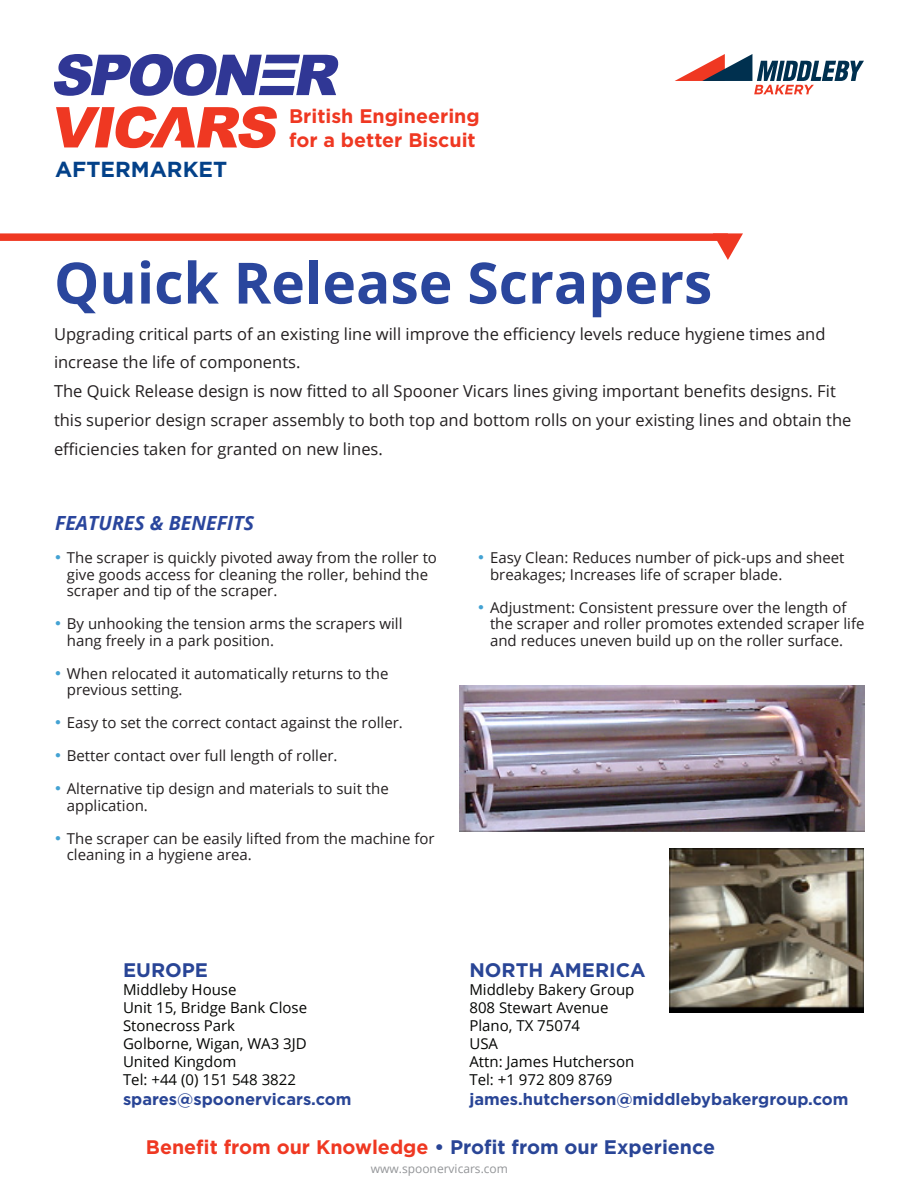
<style>
.page{position:relative;width:918px;height:1188px;background:#fff}
.page>*{position:absolute;margin:0;border:0;box-sizing:border-box;transform-origin:0 0}
.t1{font:700 57px "Open Sans";color:#2a469d}
.t2{font:700 21.75px "Gotham";color:#034189}
.t3{font:700 19.65px "Gotham";color:#294596}
.t4{font:700 19.65px/23.5px "Gotham";color:#ef3822}
.Bullets{font:italic 700 19.5px "Open Sans";color:#2a469d}
.t5{font:16.5px/28.8px "Open Sans";color:#231f20}
.t6{font:700 16.5px "Gotham";color:#294596}
.Bullets-2{font:15px/16.5px "Open Sans";color:#231f20}
.t7{font:15px "Open Sans";color:#040503}
.Bullets-3{font:12px "Open Sans";color:#939598}
.s1{font-family:"Gotham";font-size:16.5px;color:#43a2d3}
.s2{color:#ef3822}
</style>
<div class="page">
<svg style="left:675px;top:54px;width:189px;height:40px"></svg>
<div style="left:0;top:233px;width:728px;height:8px;background:#ef3822"></div>
<svg style="left:713px;top:233px;width:30px;height:27px"></svg>
<img style="left:459px;top:685px;width:406px;height:146px">
<img style="left:669px;top:849px;width:195px;height:164px">
<svg style="left:56px;top:106px;width:221px;height:42px"></svg>
<svg style="left:54px;top:54px;width:284px;height:42px"></svg>
<p class="t2" style="left:55px;top:155px;width:174px">AFTERMARKET</p>
<p class="t4" style="left:289px;top:104px;width:192px">British Engineering for a better Biscuit</p>
<p class="t1" style="left:54px;top:243px;width:660px">Quick Release Scrapers</p>
<p class="t5" style="left:54px;top:319px;width:773px">Upgrading critical parts of an existing line will improve the efficiency levels reduce hygiene times and increase the life of components.</p>
<p class="t5" style="left:54px;top:376px;width:799px">The Quick Release design is now fitted to all Spooner Vicars lines giving important benefits designs. Fit this superior design scraper assembly to both top and bottom rolls on your existing lines and obtain the efficiencies taken for granted on new lines.</p>
<p class="Bullets" style="left:55px;top:510px;width:200px">FEATURES &amp; BENEFITS</p>
<p class="Bullets-2" style="left:67px;top:549px;width:372px;text-indent:-13px"><span class="s1">•</span> The scraper is quickly pivoted away from the roller to give goods access for cleaning the roller, behind the scraper and tip of the scraper.</p>
<p class="Bullets-2" style="left:67px;top:615px;width:337px;text-indent:-13px"><span class="s1">•</span> By unhooking the tension arms the scrapers will hang freely in a park position.</p>
<p class="Bullets-2" style="left:67px;top:665px;width:323px;text-indent:-13px"><span class="s1">•</span> When relocated it automatically returns to the previous setting.</p>
<p class="Bullets-2" style="left:54px;top:714px;width:350px"><span class="s1">•</span> Easy to set the correct contact against the roller.</p>
<p class="Bullets-2" style="left:54px;top:747px;width:285px"><span class="s1">•</span> Better contact over full length of roller.</p>
<p class="Bullets-2" style="left:67px;top:780px;width:323px;text-indent:-13px"><span class="s1">•</span> Alternative tip design and materials to suit the application.</p>
<p class="Bullets-2" style="left:67px;top:830px;width:369px;text-indent:-13px"><span class="s1">•</span> The scraper can be easily lifted from the machine for cleaning in a hygiene area.</p>
<p class="Bullets-2" style="left:490px;top:549px;width:356px;text-indent:-13px"><span class="s1">•</span> Easy Clean: Reduces number of pick-ups and sheet breakages; Increases life of scraper blade.</p>
<p class="Bullets-2" style="left:490px;top:599px;width:376px;text-indent:-13px"><span class="s1">•</span> Adjustment: Consistent pressure over the length of the scraper and roller promotes extended scraper life and reduces uneven build up on the roller surface.</p>
<p class="t3" style="left:123px;top:957px;width:87px">EUROPE</p>
<p class="t7" style="left:123px;top:979px;width:115px">Middleby House</p>
<p class="t7" style="left:123px;top:997px;width:186px">Unit 15, Bridge Bank Close</p>
<p class="t7" style="left:123px;top:1015px;width:114px">Stonecross Park</p>
<p class="t7" style="left:123px;top:1033px;width:185px">Golborne, Wigan, WA3 3JD</p>
<p class="t7" style="left:123px;top:1051px;width:115px">United Kingdom</p>
<p class="t7" style="left:123px;top:1069px;width:174px">Tel: +44 (0) 151 548 3822</p>
<p class="t6" style="left:123px;top:1088px;width:230px">spares@spoonervicars.com</p>
<p class="t3" style="left:469px;top:957px;width:178px">NORTH AMERICA</p>
<p class="t7" style="left:469px;top:979px;width:167px">Middleby Bakery Group</p>
<p class="t7" style="left:469px;top:997px;width:141px">808 Stewart Avenue</p>
<p class="t7" style="left:469px;top:1015px;width:112px">Plano, TX 75074</p>
<p class="t7" style="left:469px;top:1033px;width:30px">USA</p>
<p class="t7" style="left:469px;top:1051px;width:166px">Attn: James Hutcherson</p>
<p class="t7" style="left:469px;top:1069px;width:145px">Tel: +1 972 809 8769</p>
<p class="t6" style="left:469px;top:1088px;width:381px">james.hutcherson@middlebybakergroup.com</p>
<p class="t3" style="left:146px;top:1134px;width:571px"><span class="s2">Benefit from our Knowledge</span> • Profit from our Experience</p>
<p class="Bullets-3" style="left:371px;top:1161px;width:139px">www.spoonervicars.com</p>
</div>
